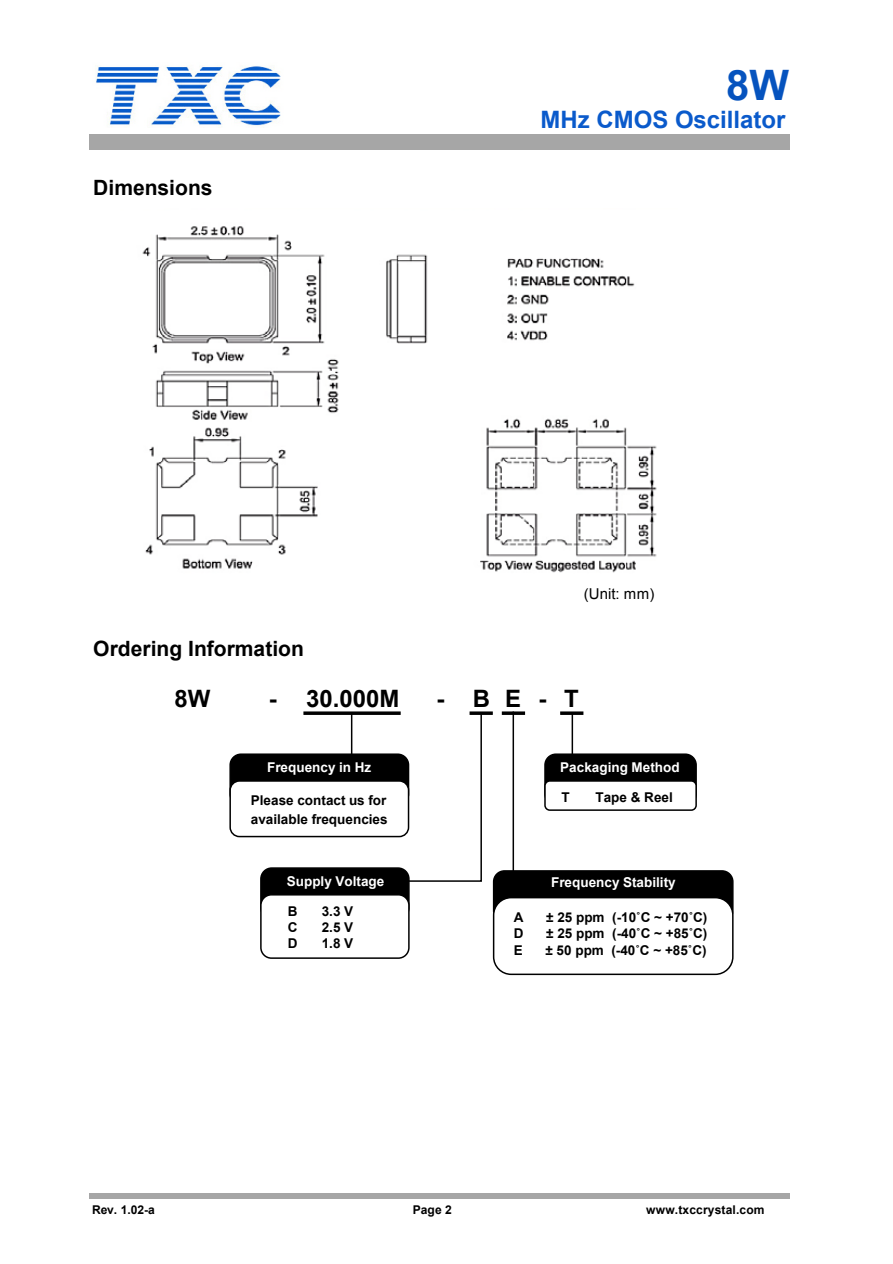
<style>
.page{position:relative;width:893px;height:1264px;background:#fff}
.page>*{position:absolute;margin:0;border:0;box-sizing:border-box;transform-origin:0 0}
.t1{font:700 42px "Arial";color:#0653be}
.t2{font:700 24px "Arial";color:#0a5acb}
.t3{font:700 24px "Arial";color:#000}
.t4{font:700 21px "Arial";color:#000}
.t5{font:15px "Arial";color:#000}
.t6{font:700 13.5px/18px "Arial";color:#000}
.t7{font:700 13.5px "Arial";color:#fff}
.t8{font:700 12px "Arial";letter-spacing:.01em;color:#000}
</style>
<div class="page">
<div style="left:89px;top:134px;width:701px;height:15px;background:#a6a6a6"></div>
<div style="left:89px;top:1192px;width:701px;height:6px;background:#a6a6a6"></div>
<div style="left:261px;top:867px;width:148px;height:51px;background:#000;border-radius:11px"></div>
<div style="left:260px;top:867px;width:150px;height:52px;border:2px solid #000;border-radius:11px"></div>
<div style="left:261px;top:894px;width:148px;height:63px;background:#fff;border-radius:11px"></div>
<div style="left:260px;top:893px;width:150px;height:65px;border:2px solid #000;border-radius:11px"></div>
<div style="left:545px;top:754px;width:151px;height:50px;background:#000;border-radius:11px"></div>
<div style="left:544px;top:753px;width:153px;height:52px;border:2px solid #000;border-radius:11px"></div>
<div style="left:545px;top:780px;width:151px;height:30px;background:#fff;border-radius:5px"></div>
<div style="left:544px;top:780px;width:153px;height:30px;border:2px solid #000;border-radius:5px"></div>
<div style="left:230px;top:754px;width:178px;height:50px;background:#000;border-radius:11px"></div>
<div style="left:229px;top:753px;width:180px;height:52px;border:2px solid #000;border-radius:11px"></div>
<div style="left:230px;top:780px;width:178px;height:56px;background:#fff;border-radius:9px"></div>
<div style="left:229px;top:780px;width:180px;height:57px;border:2px solid #000;border-radius:9px"></div>
<div style="left:469px;top:711px;width:24px;height:3px;background:#000;border:2px solid #000"></div>
<div style="left:502px;top:711px;width:23px;height:3px;background:#000;border:2px solid #000"></div>
<div style="left:560px;top:711px;width:23px;height:3px;background:#000;border:2px solid #000"></div>
<hr style="left:512px;top:711px;width:2px;height:160px;background:#000">
<div style="left:303px;top:711px;width:98px;height:3px;background:#000;border:2px solid #000"></div>
<hr style="left:351px;top:712px;width:1px;height:42px;background:#000">
<svg style="left:406px;top:712px;width:77px;height:170px"></svg>
<hr style="left:571px;top:712px;width:2px;height:43px;background:#000">
<img style="left:142px;top:226px;width:515px;height:347px">
<img style="left:96px;top:66px;width:185px;height:62px">
<div style="left:494px;top:870px;width:239px;height:51px;background:#000;border-radius:11px"></div>
<div style="left:493px;top:870px;width:240px;height:52px;border:2px solid #000;border-radius:11px"></div>
<div style="left:494px;top:897px;width:239px;height:77px;background:#fff;border-radius:18px"></div>
<div style="left:493px;top:896px;width:240px;height:78px;border:2px solid #000;border-radius:18px"></div>
<h3 class="t4" style="left:93px;top:173px;width:121px">Dimensions</h3>
<h1 class="t1" style="left:726px;top:57px;width:64px">8W</h1>
<h2 class="t2" style="left:540px;top:103px;width:246px">MHz CMOS Oscillator</h2>
<p class="t5" style="left:584px;top:584px;width:72px">(Unit: mm)</p>
<h3 class="t4" style="left:93px;top:634px;width:212px">Ordering Information</h3>
<h2 class="t3" style="left:174px;top:682px;width:37px">8W</h2>
<h2 class="t3" style="left:269px;top:682px;width:132px">- 30.000M</h2>
<h2 class="t3" style="left:436px;top:682px;width:144px">- BE-T</h2>
<p class="t7" style="left:267px;top:758px;width:106px">Frequency in Hz</p>
<p class="t6" style="left:251px;top:792px;width:138px">Please contact us for available frequencies</p>
<p class="t7" style="left:287px;top:872px;width:99px">Supply Voltage</p>
<p class="t6" style="left:288px;top:902px;width:11px">B</p>
<p class="t6" style="left:322px;top:902px;width:33px">3.3 V</p>
<p class="t6" style="left:288px;top:918px;width:11px">C</p>
<p class="t6" style="left:322px;top:918px;width:33px">2.5 V</p>
<p class="t6" style="left:288px;top:934px;width:11px">D</p>
<p class="t6" style="left:322px;top:934px;width:33px">1.8 V</p>
<p class="t7" style="left:560px;top:758px;width:121px">Packaging Method</p>
<p class="t6" style="left:561px;top:788px;width:10px">T</p>
<p class="t6" style="left:595px;top:788px;width:79px">Tape &amp; Reel</p>
<p class="t7" style="left:551px;top:873px;width:126px">Frequency Stability</p>
<p class="t6" style="left:514px;top:908px;width:11px">A</p>
<p class="t6" style="left:546px;top:908px;width:163px">± 25 ppm (-10˚C ~ +70˚C)</p>
<p class="t6" style="left:514px;top:924px;width:11px">D</p>
<p class="t6" style="left:546px;top:924px;width:163px">± 25 ppm (-40˚C ~ +85˚C)</p>
<p class="t6" style="left:514px;top:940px;width:11px">E</p>
<p class="t6" style="left:545px;top:940px;width:163px">± 50 ppm (-40˚C ~ +85˚C)</p>
<p class="t8" style="left:92px;top:1201px;width:64px">Rev. 1.02-a</p>
<p class="t8" style="left:413px;top:1201px;width:40px">Page 2</p>
<p class="t8" style="left:646px;top:1201px;width:120px">www.txccrystal.com</p>
</div>
